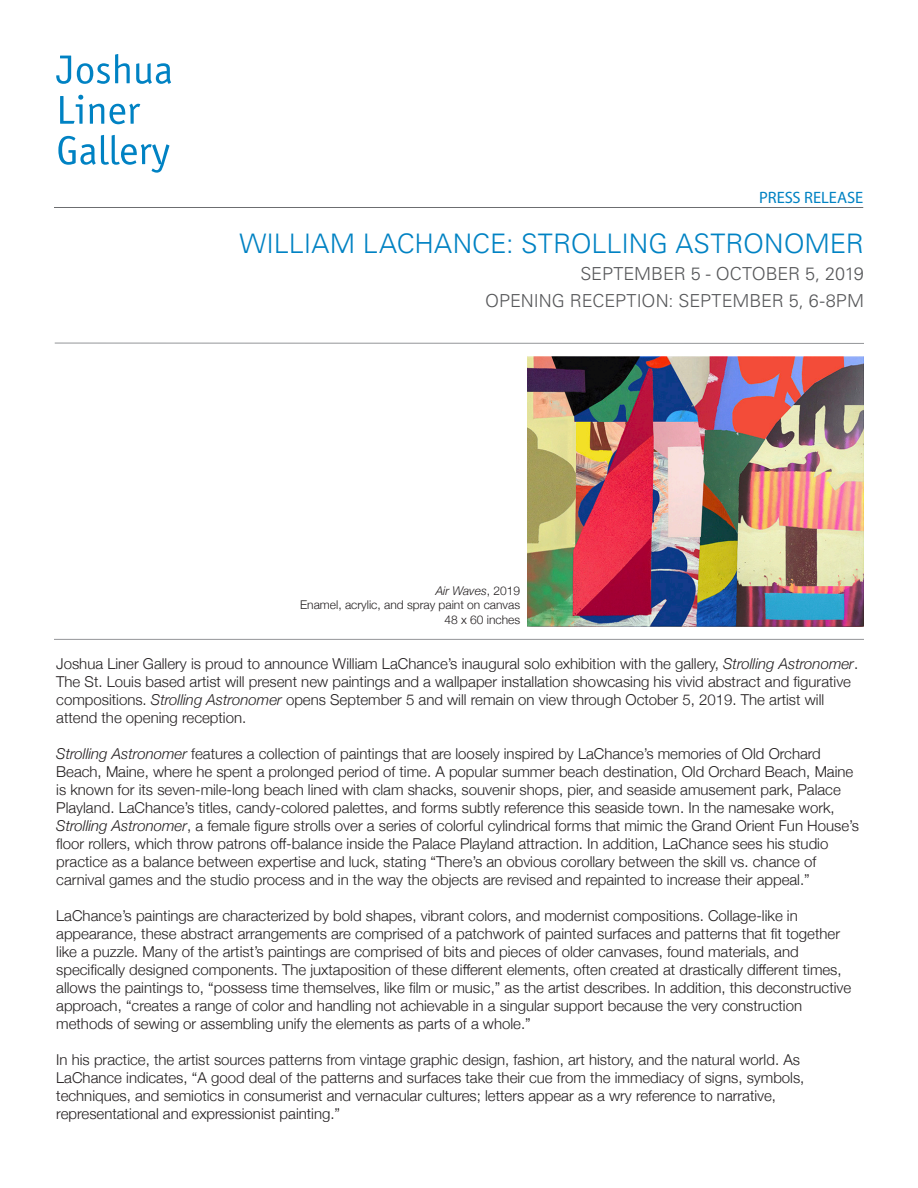
<style>
.page{position:relative;width:918px;height:1188px;background:#fff}
.page>*{position:absolute;margin:0;border:0;box-sizing:border-box;transform-origin:0 0}
.Header_3_Exhibition{font:300 27px "Univers LT";color:#0082c3}
.Header_3_Exhibition-2{font:300 18px "Univers LT";letter-spacing:-.005em;color:#57585a}
.Press_Release_Header{font:16.5px "Myriad Pro";letter-spacing:-.005em;color:#0082c3}
.t1{font:300 15px/18px "Helvetica Neue";color:#231f20}
.t2{font:300 12px "Helvetica Neue";color:#231f20}
.t3{font:italic 300 12px "Helvetica Neue";color:#231f20}
.s1{font-style:normal}
.s2{font-style:italic}
</style>
<div class="page">
<hr style="left:54px;top:207px;width:809px;height:1px;background:#6c6d70">
<hr style="left:55px;top:343px;width:809px;height:1px;background:#939598">
<hr style="left:54px;top:639px;width:810px;height:1px;background:#939598">
<svg style="left:56px;top:56px;width:15px;height:28px"></svg>
<svg style="left:77px;top:54px;width:53px;height:30px"></svg>
<svg style="left:136px;top:63px;width:35px;height:21px"></svg>
<svg style="left:60px;top:95px;width:23px;height:29px"></svg>
<svg style="left:89px;top:104px;width:15px;height:20px"></svg>
<svg style="left:110px;top:104px;width:30px;height:20px"></svg>
<svg style="left:58px;top:135px;width:111px;height:38px"></svg>
<img style="left:528px;top:356px;width:336px;height:270px">
<p class="Press_Release_Header" style="left:759px;top:187px;width:105px">PRESS RELEASE</p>
<p class="Header_3_Exhibition" style="left:239px;top:227px;width:626px">WILLIAM LACHANCE: STROLLING ASTRONOMER</p>
<p class="Header_3_Exhibition-2" style="left:580px;top:263px;width:285px">SEPTEMBER 5 - OCTOBER 5, 2019</p>
<p class="Header_3_Exhibition-2" style="left:485px;top:290px;width:380px">OPENING RECEPTION: SEPTEMBER 5, 6-8PM</p>
<p class="t3" style="left:436px;top:581px;width:86px">Air Waves<span class="s1">, 2019</span></p>
<p class="t2" style="left:300px;top:595px;width:222px">Enamel, acrylic, and spray paint on canvas</p>
<p class="t2" style="left:444px;top:610px;width:77px">48 x 60 inches</p>
<p class="t1" style="left:56px;top:653px;width:803px">Joshua Liner Gallery is proud to announce William LaChance’s inaugural solo exhibition with the gallery, <span class="s2">Strolling Astronomer</span>.<br>The St. Louis based artist will present new paintings and a wallpaper installation showcasing his vivid abstract and figurative compositions. <span class="s2">Strolling Astronomer</span> opens September 5 and will remain on view through October 5, 2019. The artist will attend the opening reception.</p>
<p class="t1" style="left:56px;top:743px;width:804px"><span class="s2">Strolling Astronomer</span> features a collection of paintings that are loosely inspired by LaChance’s memories of Old Orchard Beach, Maine, where he spent a prolonged period of time. A popular summer beach destination, Old Orchard Beach, Maine is known for its seven-mile-long beach lined with clam shacks, souvenir shops, pier, and seaside amusement park, Palace Playland. LaChance’s titles, candy-colored palettes, and forms subtly reference this seaside town. In the namesake work, <span class="s2">Strolling Astronomer</span>, a female figure strolls over a series of colorful cylindrical forms that mimic the Grand Orient Fun House’s floor rollers, which throw patrons off-balance inside the Palace Playland attraction. In addition, LaChance sees his studio practice as a balance between expertise and luck, stating “There’s an obvious corollary between the skill vs. chance of carnival games and the studio process and in the way the objects are revised and repainted to increase their appeal.”</p>
<p class="t1" style="left:56px;top:905px;width:797px">LaChance’s paintings are characterized by bold shapes, vibrant colors, and modernist compositions. Collage-like in appearance, these abstract arrangements are comprised of a patchwork of painted surfaces and patterns that fit together like a puzzle. Many of the artist’s paintings are comprised of bits and pieces of older canvases, found materials, and specifically designed components. The juxtaposition of these different elements, often created at drastically different times, allows the paintings to, “possess time themselves, like film or music,” as the artist describes. In addition, this deconstructive approach, “creates a range of color and handling not achievable in a singular support because the very construction methods of sewing or assembling unify the elements as parts of a whole.”</p>
<p class="t1" style="left:56px;top:1049px;width:750px">In his practice, the artist sources patterns from vintage graphic design, fashion, art history, and the natural world. As LaChance indicates, “A good deal of the patterns and surfaces take their cue from the immediacy of signs, symbols, techniques, and semiotics in consumerist and vernacular cultures; letters appear as a wry reference to narrative, representational and expressionist painting.”</p>
</div>
